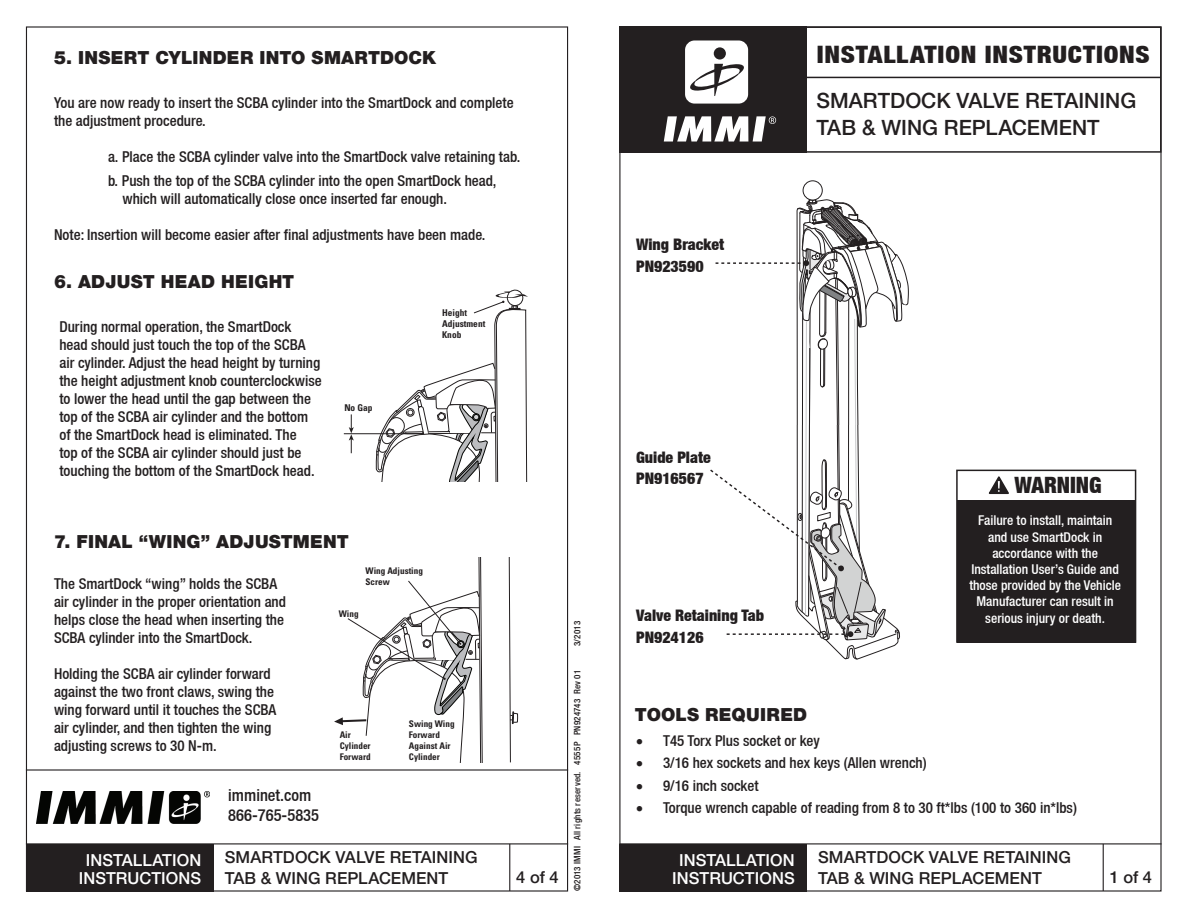
<style>
.page{position:relative;width:1188px;height:918px;background:#fff}
.page>*{position:absolute;margin:0;border:0;box-sizing:border-box;transform-origin:0 0}
.t1{font:900 condensed 24px "Helvetica Neue LT";letter-spacing:.03em;color:#231f20;scale:1.1 1}
.t2{font:900 condensed 22.5px "Helvetica Neue LT";color:#231f20}
.t3{font:500 21px/27px "Helvetica Neue LT";color:#231f20}
.t4{font:900 18px "Helvetica Neue LT";letter-spacing:.01em;color:#231f20}
.t5{font:500 16.5px/21px "Helvetica Neue LT";letter-spacing:.005em;color:#231f20}
.t6{font:500 16.5px/18px "Helvetica Neue LT";letter-spacing:.005em;color:#fff;text-align:center}
.t7{font:500 condensed 16.5px/19.5px "Helvetica Neue LT";color:#231f20}
.t8{font:900 condensed 15.9px/21.8px "Helvetica Neue LT";color:#231f20}
.t9{font:500 condensed 15px/18px "Helvetica Neue LT";color:#231f20}
.t10{font:500 condensed 13.5px/16.2px "Helvetica Neue LT";color:#fff;text-align:center}
.t11{font:700 condensed 9.3px/11.2px "Univers";color:#231f20}
.t12{font:700 condensed 9.15px/10.9px "Univers";color:#231f20}
.t13{font:500 condensed 9px "Helvetica Neue LT";letter-spacing:.025em;color:#231f20}
</style>
<div class="page">
<hr style="left:619px;top:843px;width:543px;height:1px;background:#231f20">
<div style="left:619px;top:844px;width:188px;height:48px;background:#231f20"></div>
<hr style="left:1103px;top:844px;width:1px;height:47px;background:#231f20">
<hr style="left:26px;top:843px;width:542px;height:1px;background:#231f20">
<div style="left:26px;top:844px;width:187px;height:48px;background:#231f20"></div>
<hr style="left:509px;top:844px;width:1px;height:47px;background:#231f20">
<div style="left:619px;top:26px;width:543px;height:127px;border:2px solid #231f20"></div>
<div style="left:619px;top:26px;width:188px;height:127px;background:#231f20"></div>
<hr style="left:806px;top:77px;width:355px;height:1px;background:#231f20">
<svg style="left:664px;top:116px;width:112px;height:26px"></svg>
<div style="left:685px;top:40px;width:63px;height:64px;background:#fff;border-radius:9px"></div>
<div style="left:714px;top:47px;width:12px;height:13px;background:#231f20;border-radius:50%"></div>
<svg style="left:690px;top:63px;width:54px;height:33px"></svg>
<div style="left:803px;top:181px;width:20px;height:19px;border:1px solid #231f20;border-radius:50%"></div>
<svg style="left:710px;top:198px;width:199px;height:462px"></svg>
<svg style="left:334px;top:557px;width:184px;height:205px"></svg>
<img style="left:36px;top:791px;width:173px;height:32px">
<hr style="left:26px;top:769px;width:542px;height:2px;background:#231f20">
<div style="left:507px;top:289px;width:17px;height:17px;border:1px solid #231f20;border-radius:50%"></div>
<svg style="left:376px;top:291px;width:152px;height:191px"></svg>
<hr style="left:344px;top:433px;width:79px;height:1px;background:#231f20">
<svg style="left:349px;top:414px;width:5px;height:39px"></svg>
<div style="left:957px;top:500px;width:178px;height:143px;background:#231f20"></div>
<div style="left:956px;top:470px;width:180px;height:173px;border:2px solid #231f20"></div>
<svg style="left:989px;top:476px;width:20px;height:18px"></svg>
<p class="t4" style="left:54px;top:47px;width:37px">5. INSERT</p>
<p class="t4" style="left:156px;top:47px;width:39px">CYLINDER</p>
<p class="t4" style="left:259px;top:47px;width:13px">INTO</p>
<p class="t4" style="left:312px;top:47px;width:15px">SMARTDO</p>
<p class="t4" style="left:408px;top:47px;width:29px">CK</p>
<p class="t9" style="left:54px;top:93px;width:461px">You are now ready to insert the SCBA cylinder into the SmartDock and complete the adjustment procedure.</p>
<p class="t9" style="left:108px;top:144px;width:414px;line-height:24px">a. Place the SCBA cylinder valve into the SmartDock valve retaining tab. b. Push the top of the SCBA cylinder into the open SmartDock head,</p>
<p class="t9" style="left:122px;top:189px;width:326px">which will automatically close once inserted far enough.</p>
<p class="t9" style="left:54px;top:225px;width:433px">Note: Insertion will become easier after final adjustments have been made.</p>
<p class="t4" style="left:54px;top:271px;width:242px">6. ADJUST HEAD HEIGHT</p>
<p class="t9" style="left:59px;top:317px;width:264px">During normal operation, the SmartDock head should just touch the top of the SCBA air cylinder. Adjust the head height by turning the height adjustment knob counterclockwise to lower the head until the gap between the top of the SCBA air cylinder and the bottom of the SmartDock head is eliminated. The<br>top of the SCBA air cylinder should just be touching the bottom of the SmartDock head.</p>
<p class="t11" style="left:442px;top:307px;width:45px">Height<br>Adjustment<br>Knob</p>
<p class="t11" style="left:344px;top:402px;width:30px">No Gap</p>
<p class="t4" style="left:54px;top:531px;width:296px">7. FINAL “WING” ADJUSTMENT</p>
<p class="t9" style="left:54px;top:574px;width:234px">The SmartDock “wing” holds the SCBA air cylinder in the proper orientation and helps close the head when inserting the SCBA cylinder into the SmartDock.</p>
<p class="t9" style="left:54px;top:664px;width:224px">Holding the SCBA air cylinder forward against the two front claws, swing the wing forward until it touches the SCBA air cylinder, and then tighten the wing adjusting screws to 30 N-m.</p>
<p class="t12" style="left:366px;top:565px;width:59px">Wing Adjusting<br>Screw</p>
<p class="t12" style="left:339px;top:608px;width:21px">Wing</p>
<p class="t12" style="left:340px;top:730px;width:33px">Air<br>Cylinder<br>Forward</p>
<p class="t12" style="left:409px;top:718px;width:47px">Swing Wing<br>Forward<br>Against Air<br>Cylinder</p>
<p class="t6" style="left:79px;top:850px;width:124px">INSTALLATION<br>INSTRUCTIONS</p>
<p class="t7" style="left:228px;top:785px;width:92px">imminet.com<br>866-765-5835</p>
<p class="t5" style="left:225px;top:846px;width:254px">SMARTDOCK VALVE RETAINING<br>TAB &amp; WING REPLACEMENT</p>
<p class="t5" style="left:516px;top:867px;width:44px">4 of 4</p>
<p class="t13" style="left:572px;top:646px;width:27px;rotate:-90deg">3/2013</p>
<p class="t13" style="left:572px;top:891px;width:223px;rotate:-90deg">©2013 IMMI All rights reserved. 4555P PN924743 Rev 01</p>
<p class="t8" style="left:636px;top:233px;width:89px">Wing Bracket<br>PN923590</p>
<h1 class="t1" style="left:817px;top:39px;width:304px">INSTALLATION INSTRUCTIONS</h1>
<h3 class="t3" style="left:816px;top:87px;width:321px">SMARTDOCK VALVE RETAINING<br>TAB &amp; WING REPLACEMENT</h3>
<p class="t8" style="left:636px;top:446px;width:76px">Guide Plate<br>PN916567</p>
<p class="t8" style="left:636px;top:604px;width:129px">Valve Retaining Tab<br>PN924126</p>
<h2 class="t2" style="left:1014px;top:471px;width:14px">warning</h2>
<p class="t10" style="left:969px;top:512px;width:153px">Failure to install, maintain and use SmartDock in accordance with the<br>Installation User’s Guide and those provided by the Vehicle<br>Manufacturer can result in serious injury or death.</p>
<p class="t4" style="left:635px;top:704px;width:174px">TOOLS REQUIRED</p>
<p class="t9" style="left:636px;top:731px;width:185px">• T45 Torx Plus socket or key</p>
<p class="t9" style="left:636px;top:754px;width:292px">• 3/16 hex sockets and hex keys (Allen wrench)</p>
<p class="t9" style="left:636px;top:776px;width:124px">• 9/16 inch socket</p>
<p class="t9" style="left:636px;top:799px;width:442px">• Torque wrench capable of reading from 8 to 30 ft*lbs (100 to 360 in*lbs)</p>
<p class="t6" style="left:672px;top:850px;width:124px">INSTALLATION<br>INSTRUCTIONS</p>
<p class="t5" style="left:818px;top:846px;width:254px">SMARTDOCK VALVE RETAINING<br>TAB &amp; WING REPLACEMENT</p>
<p class="t5" style="left:1110px;top:867px;width:44px">1 of 4</p>
</div>
